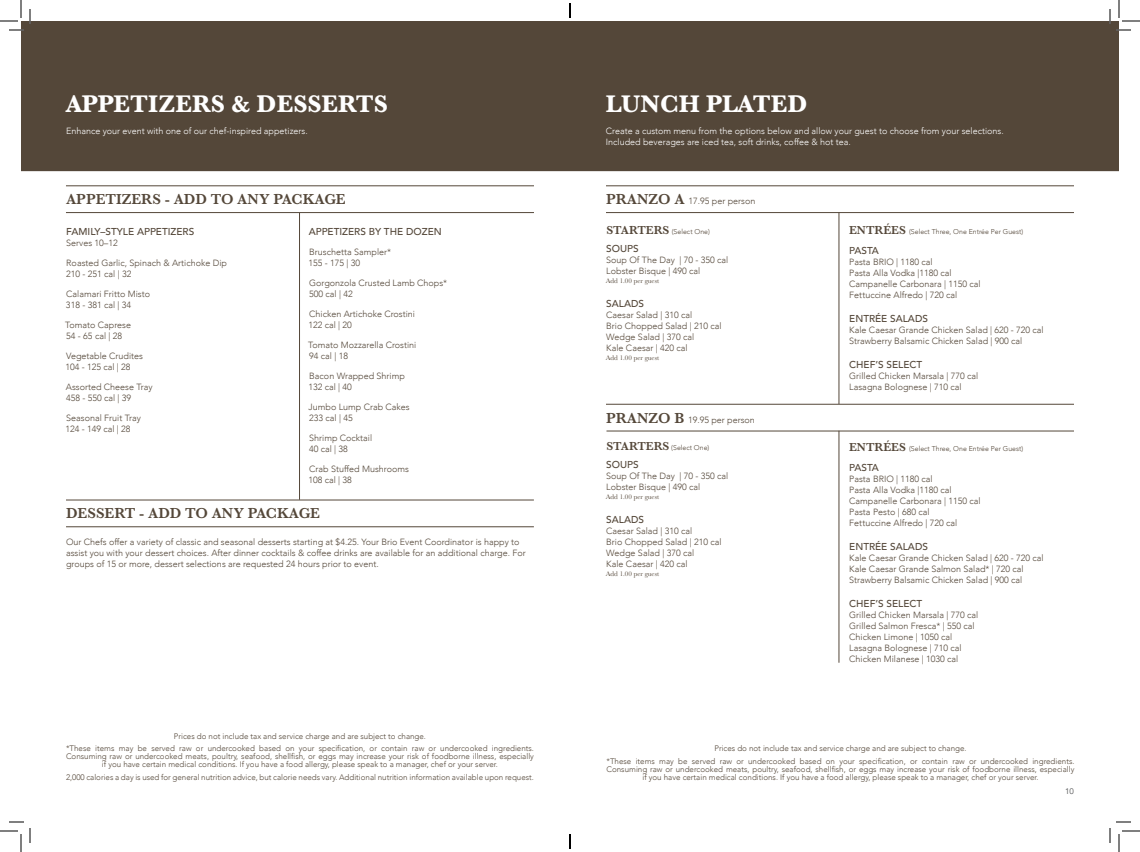
<style>
.page{position:relative;width:1140px;height:852px;background:#fff}
.page>*{position:absolute;margin:0;border:0;box-sizing:border-box;transform-origin:0 0}
.t1{font:700 25px "Baskerville";color:#fff}
.t2{font:600 15px "Baskerville";color:#544739}
.t3{font:500 10px "Avenir";color:#544739}
.t4{font:300 9px/11px "Avenir";color:#544739}
.t5{font:300 9px/11px "Avenir";color:#fff}
.t6{font:300 8px/8px "Avenir";color:#544739;text-align:center}
.t7{font:8px "Avenir";color:#4b4c4d}
.t8{font:300 7px "Avenir";color:#544739}
.t9{font:7px "Baskerville";color:#544739}
.s1{font-family:"Baskerville";font-weight:600;font-size:15px}
.s2{font-family:"Baskerville";font-weight:600;font-size:12px}
.s3{color:#564737}
</style>
<div class="page">
<div style="left:21px;top:21px;width:1098px;height:150px;background:#544739"></div>
<hr style="left:66px;top:500px;width:468px;height:1px;background:#544739">
<hr style="left:66px;top:186px;width:468px;height:1px;background:#544739">
<hr style="left:66px;top:212px;width:468px;height:1px;background:#544739">
<hr style="left:66px;top:527px;width:468px;height:1px;background:#544739">
<hr style="left:299px;top:213px;width:1px;height:287px;background:#544739">
<hr style="left:606px;top:404px;width:468px;height:1px;background:#544739">
<hr style="left:606px;top:186px;width:468px;height:1px;background:#544739">
<hr style="left:606px;top:212px;width:468px;height:1px;background:#544739">
<hr style="left:606px;top:431px;width:468px;height:1px;background:#544739">
<hr style="left:839px;top:212px;width:1px;height:192px;background:#544739">
<hr style="left:839px;top:431px;width:1px;height:232px;background:#544739">
<svg style="left:0;top:0;width:31px;height:31px"></svg>
<svg style="left:0;top:821px;width:31px;height:31px"></svg>
<svg style="left:1109px;top:0;width:31px;height:31px"></svg>
<svg style="left:1109px;top:821px;width:31px;height:31px"></svg>
<svg style="left:569px;top:3px;width:2px;height:15px"></svg>
<svg style="left:569px;top:834px;width:2px;height:15px"></svg>
<p class="t1" style="left:66px;top:87px;width:323px">APPETIZERS &amp; DESSERTS</p>
<p class="t5" style="left:66px;top:125px;width:243px">Enhance your event with one of our chef-inspired appetizers.</p>
<p class="t2" style="left:66px;top:189px;width:281px">APPETIZERS - ADD TO ANY PACKAGE</p>
<p class="t3" style="left:66px;top:223px;width:130px">FAMILY–STYLE APPETIZERS</p>
<p class="t4" style="left:66px;top:237px;width:53px">Serves 10–12</p>
<p class="t4" style="left:66px;top:257px;width:162px">Roasted Garlic, Spinach &amp; Artichoke Dip<br>210 - 251 cal | 32</p>
<p class="t4" style="left:66px;top:288px;width:86px">Calamari Fritto Misto<br>318 - 381 cal | 34</p>
<p class="t4" style="left:65px;top:319px;width:67px">Tomato Caprese<br>54 - 65 cal | 28</p>
<p class="t4" style="left:65px;top:350px;width:79px">Vegetable Crudites<br>104 - 125 cal | 28</p>
<p class="t4" style="left:66px;top:381px;width:88px">Assorted Cheese Tray<br>458 - 550 cal | 39</p>
<p class="t4" style="left:65px;top:412px;width:77px">Seasonal Fruit Tray<br>124 - 149 cal | 28</p>
<p class="t3" style="left:309px;top:223px;width:134px">APPETIZERS BY THE DOZEN</p>
<p class="t4" style="left:308px;top:246px;width:84px">Bruschetta Sampler*<br>155 - 175 | 30</p>
<p class="t4" style="left:309px;top:277px;width:140px">Gorgonzola Crusted Lamb Chops*<br>500 cal | 42</p>
<p class="t4" style="left:308px;top:308px;width:108px">Chicken Artichoke Crostini<br>122 cal | 20</p>
<p class="t4" style="left:308px;top:339px;width:110px">Tomato Mozzarella Crostini<br>94 cal | 18</p>
<p class="t4" style="left:308px;top:370px;width:98px">Bacon Wrapped Shrimp<br>132 cal | 40</p>
<p class="t4" style="left:309px;top:401px;width:103px">Jumbo Lump Crab Cakes<br>233 cal | 45</p>
<p class="t4" style="left:309px;top:432px;width:65px">Shrimp Cocktail<br>40 cal | 38</p>
<p class="t4" style="left:308px;top:463px;width:102px">Crab Stuffed Mushrooms<br>108 cal | 38</p>
<p class="t2" style="left:66px;top:503px;width:256px">DESSERT - ADD TO ANY PACKAGE</p>
<p class="t4" style="left:66px;top:537px;width:461px">Our Chefs offer a variety of classic and seasonal desserts starting at $4.25. Your Brio Event Coordinator is happy to assist you with your dessert choices. After dinner cocktails &amp; coffee drinks are available for an additional charge. For groups of 15 or more, dessert selections are requested 24 hours prior to event.</p>
<p class="t6" style="left:174px;top:732px;width:254px">Prices do not include tax and service charge and are subject to change.</p>
<p class="t6" style="left:66px;top:745px;width:469px">*These items may be served raw or undercooked based on your specification, or contain raw or undercooked ingredients.<br>Consuming raw or undercooked meats, poultry, seafood, shellfish, or eggs may increase your risk of foodborne illness, especially if you have certain medical conditions. If you have a food allergy, please speak to a manager, chef or your server.</p>
<p class="t6" style="left:66px;top:773px;width:470px">2,000 calories a day is used for general nutrition advice, but calorie needs vary. Additional nutrition information available upon request.</p>
<p class="t1" style="left:606px;top:87px;width:203px">LUNCH PLATED</p>
<p class="t5" style="left:606px;top:125px;width:399px">Create a custom menu from the options below and allow your guest to choose from your selections.<br>Included beverages are iced tea, soft drinks, coffee &amp; hot tea.</p>
<p class="t4" style="left:606px;top:196px;width:151px"><span class="s1">PRANZO A</span> 17.95 per person</p>
<p class="t8" style="left:606px;top:227px;width:105px"><span class="s2">STARTERS</span> (Select One)</p>
<p class="t3" style="left:606px;top:240px;width:34px">SOUPS</p>
<p class="t4" style="left:606px;top:254px;width:124px">Soup Of The Day | 70 - 350 cal<br>Lobster Bisque | 490 cal</p>
<p class="t9" style="left:606px;top:276px;width:55px">Add 1.00 per guest</p>
<p class="t3" style="left:606px;top:295px;width:39px">SALADS</p>
<p class="t4" style="left:606px;top:309px;width:117px">Caesar Salad | 310 cal<br>Brio Chopped Salad | 210 cal<br><span class="s3">Wedge Salad | 370 cal<br></span>Kale Caesar | 420 cal</p>
<p class="t9" style="left:606px;top:353px;width:55px">Add 1.00 per guest</p>
<p class="t4" style="left:606px;top:415px;width:150px"><span class="s1">PRANZO B</span> 19.95 per person</p>
<p class="t8" style="left:606px;top:443px;width:105px"><span class="s2">STARTERS</span> (Select One)</p>
<p class="t3" style="left:606px;top:456px;width:34px">SOUPS</p>
<p class="t4" style="left:606px;top:470px;width:124px">Soup Of The Day | 70 - 350 cal<br>Lobster Bisque | 490 cal</p>
<p class="t9" style="left:606px;top:492px;width:55px">Add 1.00 per guest</p>
<p class="t3" style="left:606px;top:511px;width:39px">SALADS</p>
<p class="t4" style="left:606px;top:525px;width:117px">Caesar Salad | 310 cal<br>Brio Chopped Salad | 210 cal<br><span class="s3">Wedge Salad | 370 cal<br></span>Kale Caesar | 420 cal</p>
<p class="t9" style="left:606px;top:569px;width:55px">Add 1.00 per guest</p>
<p class="t8" style="left:849px;top:227px;width:176px"><span class="s2">ENTRÉES</span> (Select Three, One Entrée Per Guest)</p>
<p class="t3" style="left:849px;top:242px;width:31px">PASTA</p>
<p class="t4" style="left:849px;top:256px;width:133px">Pasta BRIO | 1180 cal<br>Pasta Alla Vodka |1180 cal<br>Campanelle Carbonara | 1150 cal<br>Fettuccine Alfredo | 720 cal</p>
<p class="t3" style="left:849px;top:310px;width:80px">ENTRÉE SALADS</p>
<p class="t4" style="left:849px;top:324px;width:196px">Kale Caesar Grande Chicken Salad | 620 - 720 cal</p>
<p class="t4" style="left:849px;top:335px;width:175px">Strawberry Balsamic Chicken Salad | 900 cal</p>
<p class="t3" style="left:849px;top:356px;width:75px">CHEF’S SELECT</p>
<p class="t4" style="left:849px;top:370px;width:131px">Grilled Chicken Marsala | 770 cal<br>Lasagna Bolognese | 710 cal</p>
<p class="t8" style="left:849px;top:444px;width:176px"><span class="s2">ENTRÉES</span> (Select Three, One Entrée Per Guest)</p>
<p class="t3" style="left:849px;top:459px;width:31px">PASTA</p>
<p class="t4" style="left:849px;top:473px;width:133px">Pasta BRIO | 1180 cal<br>Pasta Alla Vodka |1180 cal<br>Campanelle Carbonara | 1150 cal</p>
<p class="t4" style="left:849px;top:506px;width:82px">Pasta Pesto | 680 cal</p>
<p class="t4" style="left:849px;top:517px;width:110px">Fettuccine Alfredo | 720 cal</p>
<p class="t3" style="left:849px;top:538px;width:80px">ENTRÉE SALADS</p>
<p class="t4" style="left:849px;top:552px;width:196px">Kale Caesar Grande Chicken Salad | 620 - 720 cal<br>Kale Caesar Grande Salmon Salad* | 720 cal</p>
<p class="t4" style="left:849px;top:574px;width:175px">Strawberry Balsamic Chicken Salad | 900 cal</p>
<p class="t3" style="left:849px;top:595px;width:75px">CHEF’S SELECT</p>
<p class="t4" style="left:849px;top:609px;width:131px">Grilled Chicken Marsala | 770 cal<br>Grilled Salmon Fresca* | 550 cal<br>Chicken Limone | 1050 cal</p>
<p class="t4" style="left:849px;top:642px;width:114px">Lasagna Bolognese | 710 cal<br>Chicken Milanese | 1030 cal</p>
<p class="t6" style="left:714px;top:745px;width:254px">Prices do not include tax and service charge and are subject to change.</p>
<p class="t6" style="left:606px;top:757px;width:469px">*These items may be served raw or undercooked based on your specification, or contain raw or undercooked ingredients.<br>Consuming raw or undercooked meats, poultry, seafood, shellfish, or eggs may increase your risk of foodborne illness, especially if you have certain medical conditions. If you have a food allergy, please speak to a manager, chef or your server.</p>
<p class="t7" style="left:1065px;top:786px;width:10px">10</p>
</div>
